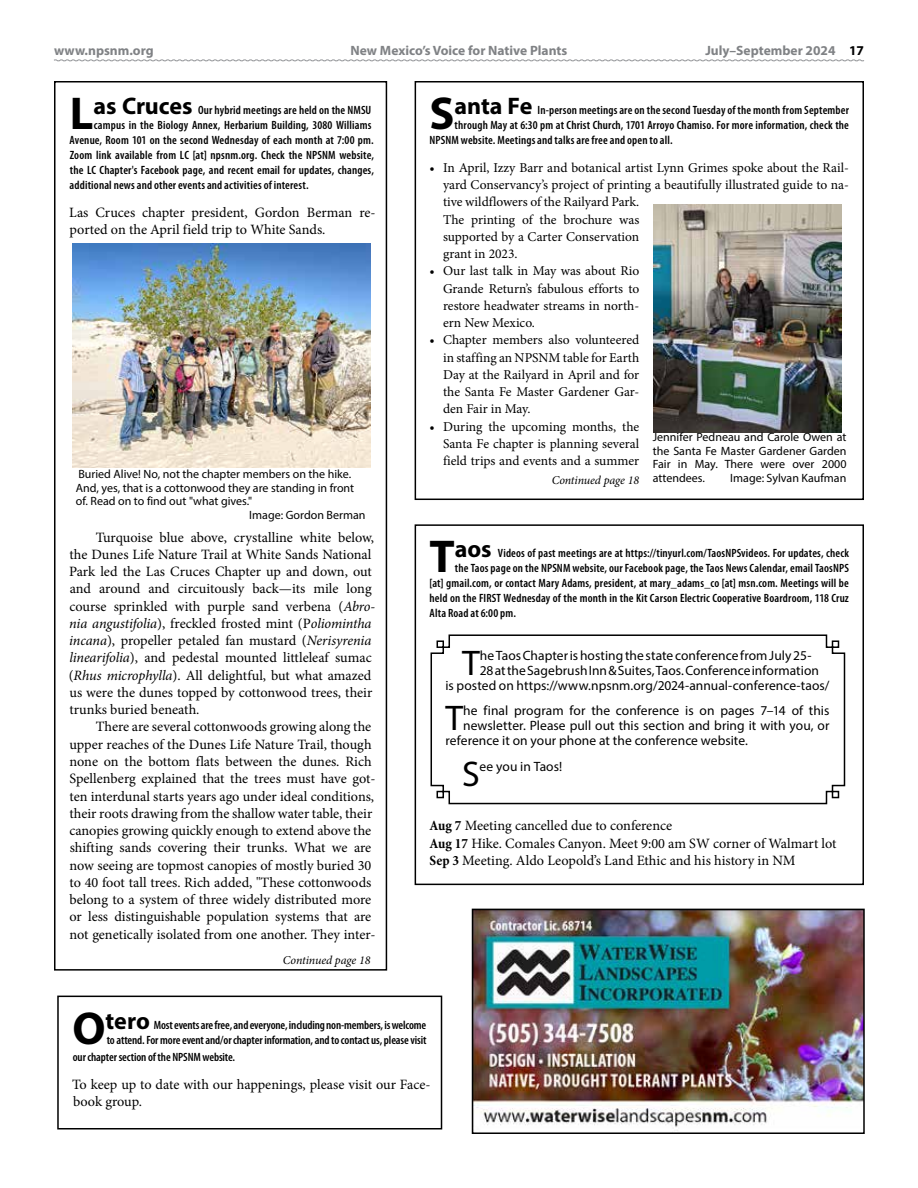
<style>
.page{position:relative;width:918px;height:1188px;background:#fff}
.page>*{position:absolute;margin:0;border:0;box-sizing:border-box;transform-origin:0 0}
.t1{font:35.7px "Myriad Pro";color:#000}
.t2{font:14.25px/17.2px "Minion Pro";color:#000}
.t3{font:13.5px/17.2px "Minion Pro";color:#000;text-align:justify}
.t4{font:13.5px "Myriad Pro";letter-spacing:.005em;color:#000}
.t5{font:700 13.5px "Myriad Pro";color:#808285}
.t6{font:600 condensed 12px "Myriad Pro";letter-spacing:.015em;color:#000}
.t7{font:12px/13.5px "Myriad Pro";color:#000;text-align:justify}
.t8{font:600 condensed 12px/15px "Myriad Pro";letter-spacing:-.01em;color:#000;text-align:right}
.t9{font:italic 12px "Minion Pro";letter-spacing:-.01em;color:#000}
.s1{color:#000}
.s2{font-weight:700;font-stretch:normal;font-size:46.2px}
.s3{font-weight:700;font-stretch:normal;font-size:24px}
.s4{font-style:italic}
.s5{font-weight:700;font-stretch:condensed}
</style>
<div class="page">
<div style="left:54px;top:81px;width:333px;height:890px;border:2px solid #000"></div>
<img style="left:72px;top:244px;width:298px;height:223px">
<div style="left:415px;top:81px;width:449px;height:419px;border:2px solid #000"></div>
<div style="left:57px;top:996px;width:385px;height:134px;border:2px solid #000"></div>
<div style="left:415px;top:524px;width:449px;height:361px;border:2px solid #000"></div>
<svg style="left:430px;top:634px;width:416px;height:171px"></svg>
<img style="left:653px;top:205px;width:188px;height:227px">
<svg style="left:54px;top:59px;width:810px;height:3px"></svg>
<img style="left:475px;top:912px;width:387px;height:219px">
<div style="left:472px;top:909px;width:393px;height:225px;border:2px solid #000"></div>
<p class="t5" style="left:54px;top:42px;width:101px">www.npsnm.org</p>
<p class="t5" style="left:351px;top:42px;width:218px">New Mexico’s Voice for Native Plants</p>
<p class="t5" style="left:705px;top:42px;width:160px">July–September 2024 <span class="s1">17</span></p>
<p class="t6" style="left:70px;top:103px;width:303px"><span class="s2">L</span><span class="s3">as Cruces</span> Our hybrid meetings are held on the NMSU</p>
<p class="t6" style="left:94px;top:118px;width:279px">campus in the Biology Annex, Herbarium Building, 3080 Williams</p>
<p class="t6" style="left:70px;top:133px;width:306px">Avenue, Room 101 on the second Wednesday of each month at 7:00 pm.</p>
<p class="t6" style="left:70px;top:148px;width:306px">Zoom link available from LC [at] npsnm.org. Check the NPSNM website,</p>
<p class="t6" style="left:70px;top:163px;width:306px">the LC Chapter's Facebook page, and recent email for updates, changes,</p>
<p class="t6" style="left:70px;top:178px;width:240px">additional news and other events and activities of interest.</p>
<p class="t2" style="left:69px;top:204px;width:308px">Las Cruces chapter president, Gordon Berman re&shy;ported on the April field trip to White Sands.</p>
<p class="t7" style="left:78px;top:467px;width:274px">Buried Alive! No, not the chapter members on the hike.</p>
<p class="t7" style="left:76px;top:481px;width:280px">And, yes, that is a cottonwood they are standing in front</p>
<p class="t7" style="left:76px;top:494px;width:178px">of. Read on to find out "what gives."</p>
<p class="t7" style="left:249px;top:508px;width:118px">Image: Gordon Berman</p>
<p class="t2" style="left:69px;top:529px;width:308px;text-indent:27px">Turquoise blue above, crystalline white below, the Dunes Life Nature Trail at White Sands National Park led the Las Cruces Chapter up and down, out and around and circuitously back—its mile long course sprinkled with purple sand verbena (<span class="s4">Abro&shy;nia angustifolia</span>), freckled frosted mint (P<span class="s4">oliomintha incana</span>), propeller petaled fan mustard (<span class="s4">Nerisyrenia linearifolia</span>), and pedestal mounted littleleaf sumac (<span class="s4">Rhus microphylla</span>). All delightful, but what amazed us were the dunes topped by cottonwood trees, their trunks buried beneath.</p>
<p class="t2" style="left:69px;top:718px;width:308px;text-indent:26px">There are several cottonwoods growing along the upper reaches of the Dunes Life Nature Trail, though none on the bottom flats between the dunes. Rich Spellenberg explained that the trees must have got&shy;ten interdunal starts years ago under ideal conditions, their roots drawing from the shallow water table, their canopies growing quickly enough to extend above the shifting sands covering their trunks. What we are now seeing are topmost canopies of mostly buried 30 to 40 foot tall trees. Rich added, "These cottonwoods belong to a system of three widely distributed more or less distinguishable population systems that are not genetically isolated from one another. They inter-</p>
<p class="t9" style="left:283px;top:952px;width:89px">Continued page 18</p>
<p class="t6" style="left:430px;top:103px;width:421px"><span class="s2">S</span><span class="s3">anta Fe</span> In-person meetings are on the second Tuesday of the month from September</p>
<p class="t6" style="left:455px;top:118px;width:396px">through May at 6:30 pm at Christ Church, 1701 Arroyo Chamiso. For more information, check the</p>
<p class="t6" style="left:430px;top:133px;width:245px">NPSNM website. Meetings and talks are free and open to all.</p>
<p class="t3" style="left:443px;top:159px;width:407px;text-align:left;text-indent:-14px">• In April, Izzy Barr and botanical artist Lynn Grimes spoke about the Rail&shy;yard Conservancy’s project of printing a beautifully illustrated guide to na&shy;tive wildflowers of the Railyard Park.<br>The printing of the brochure was<br>supported by a Carter Conservation<br>grant in 2023.</p>
<p class="t3" style="left:443px;top:262px;width:198px;text-indent:-14px">• Our last talk in May was about Rio Grande Return’s fabulous efforts to restore headwater streams in north&shy;ern New Mexico.</p>
<p class="t3" style="left:443px;top:331px;width:198px;text-indent:-14px">• Chapter members also volunteered in staffing an NPSNM table for Earth Day at the Railyard in April and for the Santa Fe Master Gardener Gar&shy;den Fair in May.</p>
<p class="t3" style="left:443px;top:418px;width:198px;text-indent:-14px">• During the upcoming months, the Santa Fe chapter is planning several field trips and events and a summer</p>
<p class="t7" style="left:653px;top:430px;width:195px">Jennifer Pedneau and Carole Owen at the Santa Fe Master Gardener Garden Fair in May. There were over 2000</p>
<p class="t9" style="left:552px;top:472px;width:155px">Continued page 18 <sup>attendees.</sup></p>
<p class="t7" style="left:730px;top:471px;width:118px">Image: Sylvan Kaufman</p>
<p class="t6" style="left:430px;top:547px;width:421px"><span class="s2">T</span><span class="s3">aos</span> Videos of past meetings are at https://tinyurl.com/TaosNPSvideos. For updates, check</p>
<p class="t6" style="left:455px;top:562px;width:396px">the Taos page on the NPSNM website, our Facebook page, the Taos News Calendar, email TaosNPS</p>
<p class="t6" style="left:430px;top:577px;width:421px">[at] gmail.com, or contact Mary Adams, president, at mary_adams_co [at] msn.com. Meetings will be</p>
<p class="t6" style="left:430px;top:592px;width:421px">held on the FIRST Wednesday of the month in the Kit Carson Electric Cooperative Boardroom, 118 Cruz</p>
<p class="t6" style="left:430px;top:607px;width:88px">Alta Road at 6:00 pm.</p>
<h1 class="t1" style="left:462px;top:641px;width:19px">T</h1>
<p class="t4" style="left:480px;top:647px;width:333px">he Taos Chapter is hosting the state conference from July 25-</p>
<p class="t4" style="left:480px;top:662px;width:341px">28 at the Sagebrush Inn &amp; Suites, Taos. Conference information</p>
<p class="t4" style="left:446px;top:677px;width:385px">is posted on https://www.npsnm.org/2024-annual-conference-taos/</p>
<h1 class="t1" style="left:446px;top:696px;width:19px">T</h1>
<p class="t4" style="left:463px;top:702px;width:368px">he final program for the conference is on pages 7–14 of this</p>
<p class="t4" style="left:463px;top:717px;width:368px">newsletter. Please pull out this section and bring it with you, or</p>
<p class="t4" style="left:446px;top:732px;width:304px">reference it on your phone at the conference website.</p>
<h1 class="t1" style="left:462px;top:752px;width:19px">S</h1>
<p class="t4" style="left:480px;top:758px;width:84px">ee you in Taos!</p>
<p class="t2" style="left:430px;top:817px;width:409px"><span class="s5">Aug 7</span> Meeting cancelled due to conference<br><span class="s5">Aug 17</span> Hike. Comales Canyon. Meet 9:00 am SW corner of Walmart lot<br><span class="s5">Sep 3</span> Meeting. Aldo Leopold’s Land Ethic and his history in NM</p>
<p class="t8" style="left:73px;top:1017px;width:356px"><span class="s2">O</span><span class="s3">tero</span> Most events are free, and everyone, including non-members, is welcome to attend. For more event and/or chapter information, and to contact us, please visit</p>
<p class="t8" style="left:73px;top:1050px;width:164px">our chapter section of the NPSNM website.</p>
<p class="t2" style="left:72px;top:1075px;width:360px">To keep up to date with our happenings, please visit our Face&shy;book group.</p>
</div>
